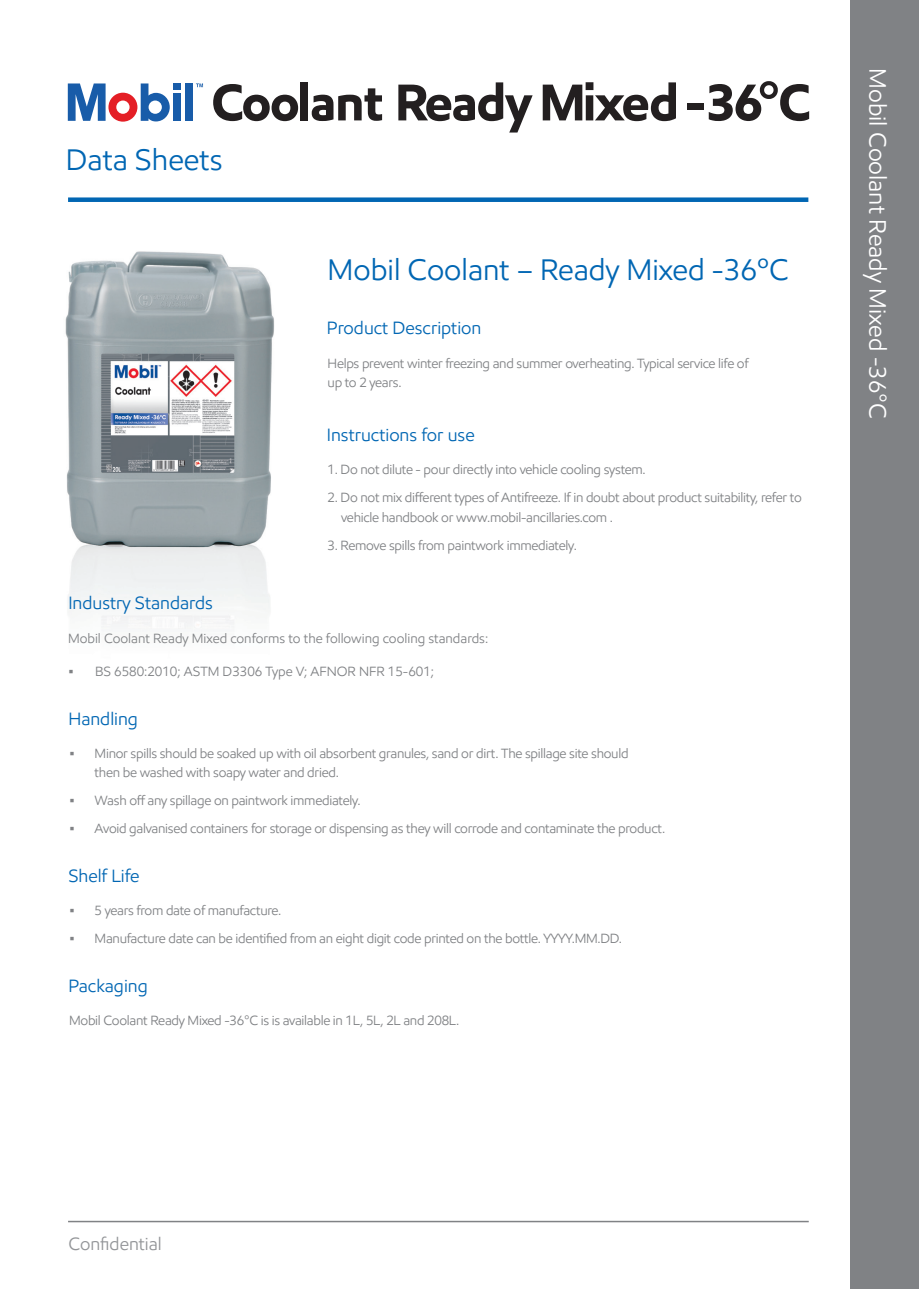
<style>
.page{position:relative;width:919px;height:1289px;background:#fff}
.page>*{position:absolute;margin:0;border:0;box-sizing:border-box;transform-origin:0 0}
.t1{font:30px "E Mprint";color:#0166b3}
.t2{font:24px "E Mprint";color:#fff}
.t3{font:18px "E Mprint";color:#0166b3}
.t4{font:18px "E Mprint";color:#939598}
.t5{font:13.5px/19.5px "E Mprint";letter-spacing:-.02em;color:#808285}
.t6{font:13.5px "E Mprint";color:#808285}
</style>
<div class="page">
<img style="left:65px;top:251px;width:209px;height:378px">
<div style="left:173px;top:93px;width:8px;height:28px;background:#185ca9"></div>
<div style="left:173px;top:83px;width:8px;height:7px;background:#185ca9"></div>
<div style="left:185px;top:83px;width:8px;height:38px;background:#185ca9"></div>
<svg style="left:68px;top:83px;width:102px;height:39px"></svg>
<svg style="left:196px;top:83px;width:7px;height:4px"></svg>
<svg style="left:213px;top:84px;width:85px;height:37px"></svg>
<div style="left:300px;top:82px;width:8px;height:38px;background:#231f20"></div>
<svg style="left:312px;top:88px;width:70px;height:33px"></svg>
<svg style="left:398px;top:82px;width:134px;height:50px"></svg>
<svg style="left:542px;top:82px;width:134px;height:39px"></svg>
<div style="left:687px;top:103px;width:17px;height:7px;background:#231f20"></div>
<svg style="left:708px;top:81px;width:101px;height:40px"></svg>
<div style="left:68px;top:197px;width:740px;height:5px;background:#0166b3"></div>
<div style="left:850px;top:0;width:68px;height:1288px;background:#808285"></div>
<hr style="left:68px;top:1220px;width:740px;height:2px;background:#808285">
<h1 class="t1" style="left:66px;top:141px;width:158px">Data Sheets</h1>
<h3 class="t3" style="left:68px;top:591px;width:146px">Industry Standards</h3>
<h1 class="t1" style="left:327px;top:251px;width:462px">Mobil Coolant – Ready Mixed -36ºC</h1>
<h3 class="t3" style="left:327px;top:317px;width:156px">Product Description</h3>
<p class="t5" style="left:327px;top:353px;width:422px">Helps prevent winter freezing and summer overheating. Typical service life of up to 2 years.</p>
<h3 class="t3" style="left:327px;top:423px;width:149px">Instructions for use</h3>
<p class="t5" style="left:327px;top:459px;width:319px">1. Do not dilute - pour directly into vehicle cooling system.</p>
<p class="t5" style="left:341px;top:487px;width:462px;text-indent:-14px">2. Do not mix different types of Antifreeze. If in doubt about product suitability, refer to vehicle handbook or www.mobil-ancillaries.com .</p>
<p class="t5" style="left:327px;top:535px;width:251px">3. Remove spills from paintwork immediately.</p>
<p class="t6" style="left:68px;top:630px;width:421px">Mobil Coolant Ready Mixed conforms to the following cooling standards:</p>
<p class="t6" style="left:68px;top:663px;width:367px">• BS 6580:2010; ASTM D3306 Type V; AFNOR NFR 15-601;</p>
<h3 class="t3" style="left:68px;top:707px;width:71px">Handling</h3>
<p class="t5" style="left:95px;top:743px;width:535px;text-indent:-26px">• Minor spills should be soaked up with oil absorbent granules, sand or dirt. The spillage site should then be washed with soapy water and dried.</p>
<p class="t5" style="left:69px;top:791px;width:293px">• Wash off any spillage on paintwork immediately.</p>
<p class="t5" style="left:69px;top:819px;width:597px">• Avoid galvanised containers for storage or dispensing as they will corrode and contaminate the product.</p>
<h3 class="t3" style="left:68px;top:864px;width:73px">Shelf Life</h3>
<p class="t5" style="left:69px;top:900px;width:214px">• 5 years from date of manufacture.</p>
<p class="t5" style="left:69px;top:928px;width:554px">• Manufacture date can be identified from an eight digit code printed on the bottle. YYYY.MM.DD.</p>
<h3 class="t3" style="left:68px;top:974px;width:81px">Packaging</h3>
<p class="t5" style="left:69px;top:1010px;width:392px">Mobil Coolant Ready Mixed -36°C is is available in 1L, 5L, 2L and 208L.</p>
<h2 class="t2" style="left:892px;top:68px;width:352px;rotate:90deg">Mobil Coolant Ready Mixed -36°C</h2>
<h3 class="t4" style="left:68px;top:1232px;width:95px">Confidential</h3>
</div>
